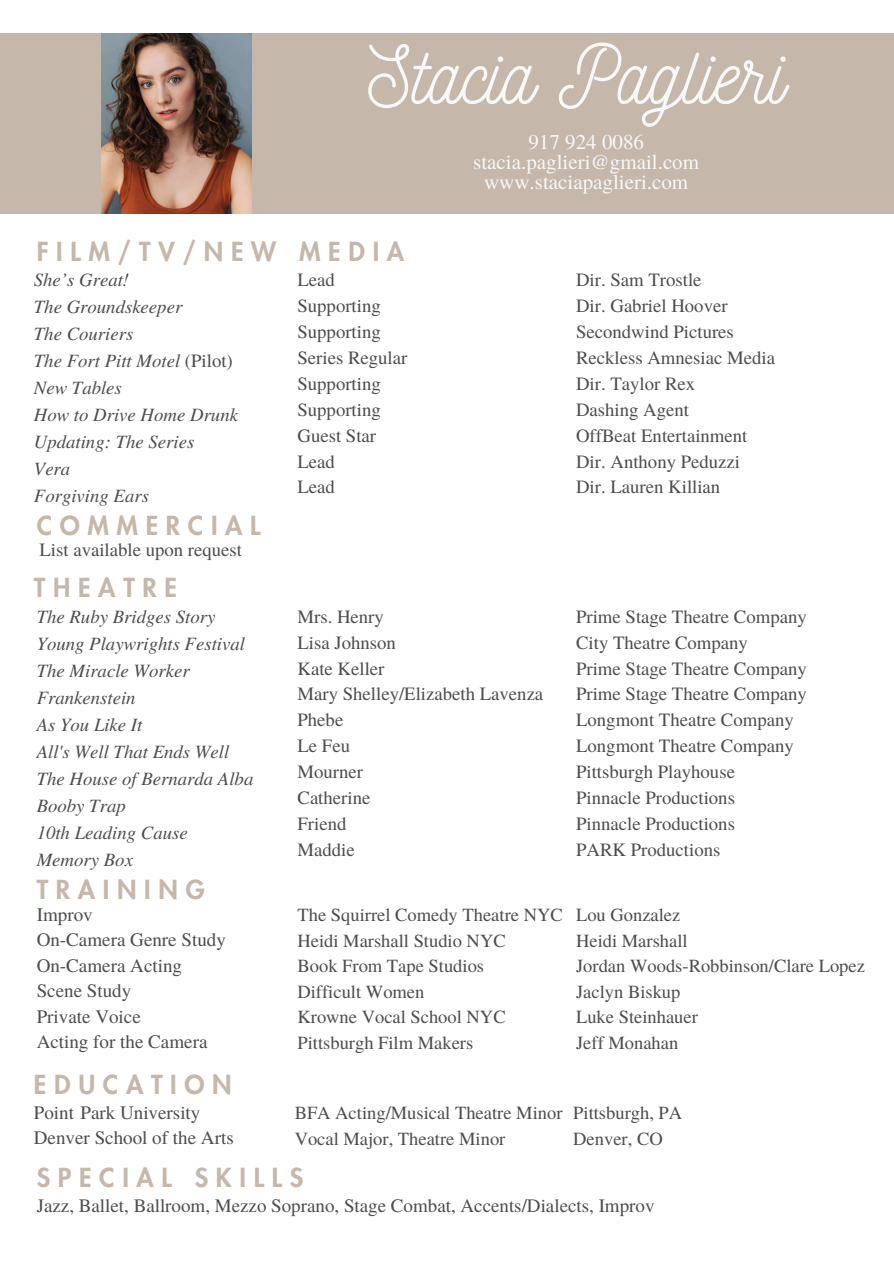
<style>
.page{position:relative;width:894px;height:1264px;background:#fff}
.page>*{position:absolute;margin:0;border:0;box-sizing:border-box;transform-origin:0 0}
.t1{font:80.4px "Nickainley";color:#f8f8f8}
.t2{font:800 25.65px "Futura LT Pro";letter-spacing:.3em;color:#c5b7aa}
.t3{font:21px/20.2px "Te X Gyre Termes";color:#f8f8f8;text-align:center}
.t4{font:19.05px/25.5px "Te X Gyre Termes";color:#4d4d50}
.t5{font:18.9px "Te X Gyre Termes";color:#4d4d50}
.t6{font:18.75px "Te X Gyre Termes";color:#4d4d50}
.t7{font:italic 18.75px "Te X Gyre Termes";color:#4d4d50}
.t8{font:18.45px "Te X Gyre Termes";color:#4d4d50}
.s1{font-style:normal}
</style>
<div class="page">
<div style="left:0;top:34px;width:893px;height:180px;background:#c5b7aa"></div>
<img style="left:101px;top:34px;width:150px;height:180px">
<h1 class="t1" style="left:368px;top:24px;width:418px">Stacia Paglieri</h1>
<p class="t2" style="left:37px;top:240px;width:369px">FILM/TV/NEW MEDIA</p>
<p class="t7" style="left:34px;top:266px;width:97px">She’s Great!</p>
<p class="t7" style="left:34px;top:293px;width:150px">The Groundskeeper</p>
<p class="t7" style="left:34px;top:320px;width:101px">The Couriers</p>
<p class="t7" style="left:34px;top:347px;width:200px">The Fort Pitt Motel <span class="s1">(Pilot)</span></p>
<p class="t7" style="left:34px;top:374px;width:89px">New Tables</p>
<p class="t7" style="left:34px;top:401px;width:206px">How to Drive Home Drunk</p>
<p class="t7" style="left:34px;top:428px;width:162px">Updating: The Series</p>
<p class="t7" style="left:34px;top:455px;width:38px">Vera</p>
<p class="t7" style="left:34px;top:482px;width:117px">Forgiving Ears</p>
<p class="t2" style="left:37px;top:514px;width:225px">COMMERCIAL</p>
<h3 class="t6" style="left:39px;top:536px;width:204px">List available upon request</h3>
<h3 class="t2" style="left:34px;top:576px;width:145px">THEATRE</h3>
<p class="t6" style="left:297px;top:266px;width:39px">Lead</p>
<p class="t6" style="left:297px;top:292px;width:85px">Supporting</p>
<p class="t6" style="left:297px;top:318px;width:85px">Supporting</p>
<p class="t6" style="left:297px;top:344px;width:111px">Series Regular</p>
<p class="t6" style="left:297px;top:370px;width:85px">Supporting</p>
<p class="t6" style="left:297px;top:396px;width:85px">Supporting</p>
<p class="t6" style="left:297px;top:422px;width:80px">Guest Star</p>
<p class="t6" style="left:297px;top:448px;width:39px">Lead</p>
<p class="t6" style="left:297px;top:473px;width:39px">Lead</p>
<p class="t3" style="left:473px;top:130px;width:227px">917 924 0086 stacia.paglieri@gmail.com www.staciapaglieri.com</p>
<p class="t6" style="left:576px;top:266px;width:127px">Dir. Sam Trostle</p>
<p class="t6" style="left:576px;top:292px;width:153px">Dir. Gabriel Hoover</p>
<p class="t6" style="left:576px;top:318px;width:159px">Secondwind Pictures</p>
<p class="t6" style="left:576px;top:344px;width:200px">Reckless Amnesiac Media</p>
<p class="t6" style="left:576px;top:370px;width:121px">Dir. Taylor Rex</p>
<p class="t6" style="left:576px;top:396px;width:114px">Dashing Agent</p>
<p class="t6" style="left:576px;top:422px;width:173px">OffBeat Entertainment</p>
<p class="t6" style="left:576px;top:448px;width:165px">Dir. Anthony Peduzzi</p>
<p class="t6" style="left:576px;top:473px;width:146px">Dir. Lauren Killian</p>
<p class="t7" style="left:37px;top:602px;width:180px">The Ruby Bridges Story</p>
<p class="t7" style="left:37px;top:629px;width:210px">Young Playwrights Festival</p>
<p class="t7" style="left:37px;top:656px;width:154px">The Miracle Worker</p>
<p class="t7" style="left:37px;top:683px;width:100px">Frankenstein</p>
<p class="t7" style="left:37px;top:710px;width:107px">As You Like It</p>
<p class="t7" style="left:37px;top:737px;width:194px">All's Well That Ends Well</p>
<p class="t7" style="left:37px;top:764px;width:218px">The House of Bernarda Alba</p>
<p class="t7" style="left:37px;top:791px;width:91px">Booby Trap</p>
<p class="t7" style="left:37px;top:818px;width:152px">10th Leading Cause</p>
<p class="t7" style="left:37px;top:845px;width:98px">Memory Box</p>
<h2 class="t2" style="left:37px;top:878px;width:169px">TRAINING</h2>
<p class="t4" style="left:37px;top:900px;width:191px">Improv<br>On-Camera Genre Study<br>On-Camera Acting<br>Scene Study<br>Private Voice<br>Acting for the Camera</p>
<p class="t6" style="left:297px;top:603px;width:88px">Mrs. Henry</p>
<p class="t6" style="left:297px;top:629px;width:100px">Lisa Johnson</p>
<p class="t6" style="left:297px;top:654px;width:88px">Kate Keller</p>
<p class="t6" style="left:297px;top:680px;width:247px">Mary Shelley/Elizabeth Lavenza</p>
<p class="t6" style="left:297px;top:706px;width:47px">Phebe</p>
<h2 class="t6" style="left:297px;top:732px;width:54px">Le Feu</h2>
<p class="t6" style="left:297px;top:758px;width:67px">Mourner</p>
<p class="t6" style="left:297px;top:784px;width:74px">Catherine</p>
<p class="t6" style="left:297px;top:810px;width:50px">Friend</p>
<p class="t6" style="left:297px;top:836px;width:59px">Maddie</p>
<h2 class="t8" style="left:297px;top:901px;width:267px">The Squirrel Comedy Theatre NYC</h2>
<h3 class="t8" style="left:297px;top:927px;width:210px">Heidi Marshall Studio NYC</h3>
<p class="t8" style="left:297px;top:952px;width:188px">Book From Tape Studios</p>
<p class="t8" style="left:297px;top:978px;width:128px">Difficult Women</p>
<p class="t8" style="left:297px;top:1003px;width:210px">Krowne Vocal School NYC</p>
<p class="t8" style="left:297px;top:1029px;width:177px">Pittsburgh Film Makers</p>
<p class="t2" style="left:34px;top:1072px;width:199px">EDUCATION</p>
<p class="t4" style="left:34px;top:1098px;width:201px">Point Park University<br>Denver School of the Arts</p>
<h2 class="t8" style="left:294px;top:1099px;width:269px">BFA Acting/Musical Theatre Minor</h2>
<p class="t8" style="left:294px;top:1125px;width:212px">Vocal Major, Theatre Minor</p>
<p class="t2" style="left:37px;top:1165px;width:268px">SPECIAL SKILLS</p>
<p class="t6" style="left:576px;top:603px;width:232px">Prime Stage Theatre Company</p>
<p class="t6" style="left:576px;top:629px;width:173px">City Theatre Company</p>
<p class="t6" style="left:576px;top:654px;width:232px">Prime Stage Theatre Company</p>
<p class="t6" style="left:576px;top:680px;width:232px">Prime Stage Theatre Company</p>
<p class="t6" style="left:576px;top:706px;width:219px">Longmont Theatre Company</p>
<p class="t6" style="left:576px;top:732px;width:219px">Longmont Theatre Company</p>
<h2 class="t6" style="left:576px;top:758px;width:160px">Pittsburgh Playhouse</h2>
<p class="t6" style="left:576px;top:784px;width:160px">Pinnacle Productions</p>
<p class="t6" style="left:576px;top:810px;width:160px">Pinnacle Productions</p>
<p class="t6" style="left:576px;top:836px;width:146px">PARK Productions</p>
<p class="t8" style="left:576px;top:901px;width:106px">Lou Gonzalez</p>
<p class="t8" style="left:576px;top:927px;width:113px">Heidi Marshall</p>
<p class="t8" style="left:576px;top:952px;width:290px">Jordan Woods-Robbinson/Clare Lopez</p>
<p class="t8" style="left:576px;top:978px;width:106px">Jaclyn Biskup</p>
<p class="t8" style="left:576px;top:1003px;width:123px">Luke Steinhauer</p>
<p class="t8" style="left:576px;top:1029px;width:104px">Jeff Monahan</p>
<p class="t8" style="left:573px;top:1099px;width:110px">Pittsburgh, PA</p>
<p class="t8" style="left:573px;top:1125px;width:91px">Denver, CO</p>
<p class="t5" style="left:37px;top:1191px;width:619px">Jazz, Ballet, Ballroom, Mezzo Soprano, Stage Combat, Accents/Dialects, Improv</p>
</div>
